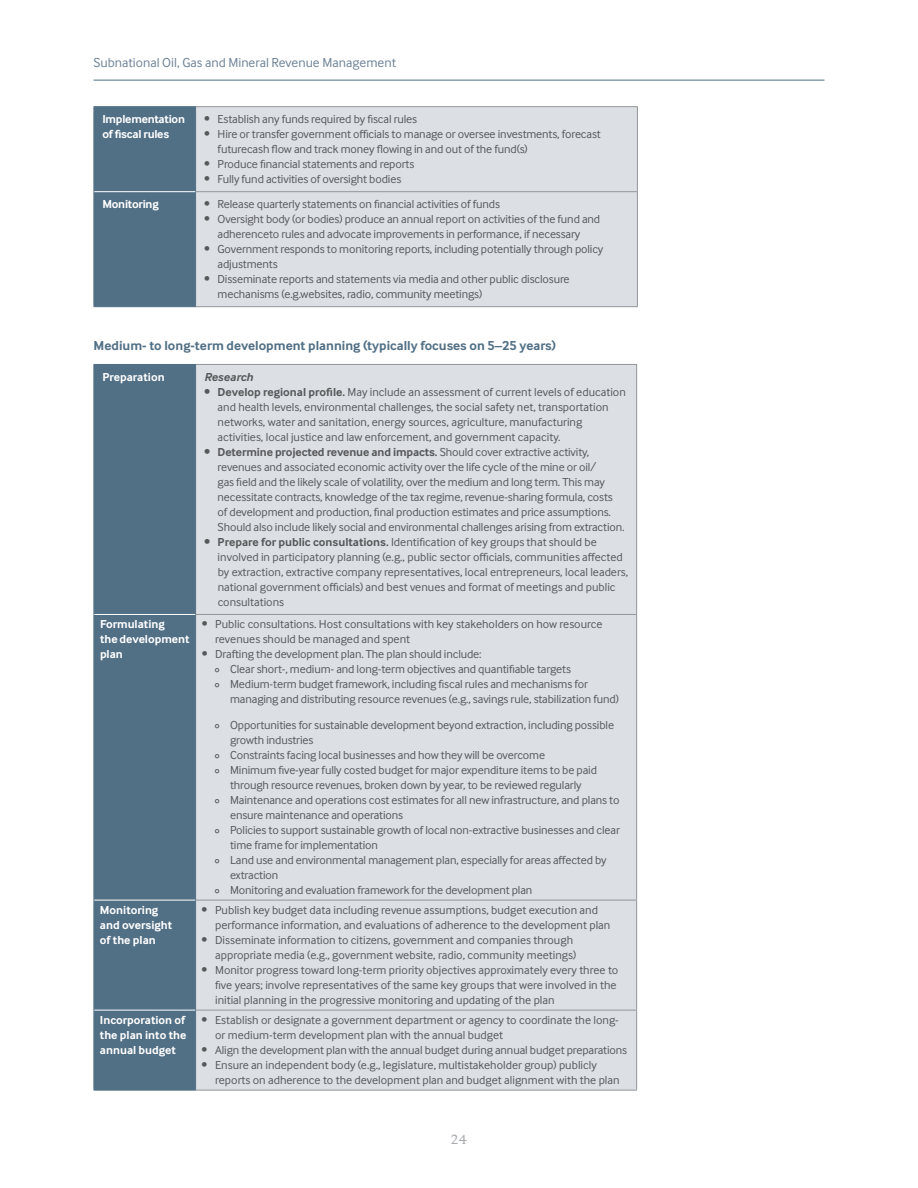
<style>
.page{position:relative;width:918px;height:1188px;background:#fff}
.page>*{position:absolute;margin:0;border:0;box-sizing:border-box;transform-origin:0 0}
.t1{font:700 13.5px "Inter Face";color:#516f85}
.t2{font:13.5px "Inter Face";color:#6e8397}
.t3{font:13.5px "DTL Documenta T";color:#a8a9ad}
.t4{font:12px/15px "Inter Face";letter-spacing:-.01em;color:#57585a}
.t5{font:700 12px/15px "Inter Face";color:#fff}
.t6{font:700 12px/15px "Inter Face";letter-spacing:-.02em;color:#fff}
.t7{font:italic 700 12px "Inter Face";color:#57585a}
.s1{font-weight:700}
.s2{font-size:15px}
</style>
<div class="page">
<hr style="left:94px;top:80px;width:730px;height:1px;background:#516f85">
<div style="left:95px;top:107px;width:100px;height:199px;background:#516f85"></div>
<div style="left:196px;top:107px;width:441px;height:199px;background:#dce0e5"></div>
<hr style="left:196px;top:106px;width:442px;height:1px;background:#939598">
<hr style="left:637px;top:107px;width:1px;height:84px;background:#939598">
<hr style="left:196px;top:191px;width:442px;height:1px;background:#939598">
<hr style="left:637px;top:192px;width:1px;height:114px;background:#939598">
<hr style="left:196px;top:306px;width:442px;height:1px;background:#939598">
<hr style="left:94px;top:107px;width:1px;height:85px;background:#516f85">
<hr style="left:195px;top:107px;width:1px;height:85px;background:#516f85">
<hr style="left:94px;top:192px;width:1px;height:114px;background:#516f85">
<hr style="left:195px;top:192px;width:1px;height:114px;background:#516f85">
<hr style="left:94px;top:306px;width:102px;height:1px;background:#516f85">
<hr style="left:94px;top:191px;width:101px;height:1px;background:#fff">
<hr style="left:94px;top:106px;width:102px;height:1px;background:#516f85">
<div style="left:95px;top:365px;width:100px;height:725px;background:#516f85"></div>
<div style="left:196px;top:365px;width:440px;height:725px;background:#dce0e5"></div>
<hr style="left:196px;top:364px;width:441px;height:1px;background:#939598">
<hr style="left:636px;top:365px;width:1px;height:249px;background:#939598">
<hr style="left:196px;top:614px;width:441px;height:1px;background:#939598">
<hr style="left:636px;top:615px;width:1px;height:285px;background:#939598">
<hr style="left:196px;top:900px;width:441px;height:1px;background:#939598">
<hr style="left:636px;top:900px;width:1px;height:110px;background:#939598">
<hr style="left:196px;top:1010px;width:441px;height:1px;background:#939598">
<hr style="left:636px;top:1010px;width:1px;height:80px;background:#939598">
<hr style="left:196px;top:1090px;width:441px;height:1px;background:#939598">
<hr style="left:94px;top:364px;width:102px;height:1px;background:#516f85">
<hr style="left:94px;top:365px;width:1px;height:249px;background:#516f85">
<hr style="left:195px;top:365px;width:1px;height:249px;background:#516f85">
<hr style="left:94px;top:614px;width:1px;height:286px;background:#516f85">
<hr style="left:195px;top:614px;width:1px;height:286px;background:#516f85">
<hr style="left:94px;top:900px;width:1px;height:110px;background:#516f85">
<hr style="left:195px;top:900px;width:1px;height:110px;background:#516f85">
<hr style="left:94px;top:1010px;width:1px;height:80px;background:#516f85">
<hr style="left:195px;top:1010px;width:1px;height:80px;background:#516f85">
<hr style="left:94px;top:1090px;width:102px;height:1px;background:#516f85">
<hr style="left:94px;top:614px;width:101px;height:1px;background:#fff">
<hr style="left:94px;top:900px;width:101px;height:1px;background:#fff">
<hr style="left:94px;top:1010px;width:101px;height:1px;background:#fff">
<p class="t2" style="left:94px;top:55px;width:304px">Subnational Oil, Gas and Mineral Revenue Management</p>
<p class="t6" style="left:102px;top:112px;width:84px">Implementation of fiscal rules</p>
<p class="t4" style="left:204px;top:112px;width:215px">• Establish any funds required by fiscal rules</p>
<p class="t4" style="left:218px;top:127px;width:385px;text-indent:-14px">• Hire or transfer government officials to manage or oversee investments, forecast futurecash flow and track money flowing in and out of the fund(s)</p>
<p class="t4" style="left:204px;top:157px;width:212px">• Produce financial statements and reports</p>
<p class="t4" style="left:204px;top:172px;width:199px">• Fully fund activities of oversight bodies</p>
<p class="t6" style="left:102px;top:197px;width:58px">Monitoring</p>
<p class="t4" style="left:204px;top:197px;width:297px">• Release quarterly statements on financial activities of funds</p>
<p class="t4" style="left:204px;top:212px;width:398px;text-align:center">• Oversight body (or bodies) produce an annual report on activities of the fund and adherenceto rules and advocate improvements in performance, if necessary</p>
<p class="t4" style="left:218px;top:242px;width:387px;text-indent:-14px">• Government responds to monitoring reports, including potentially through policy adjustments</p>
<p class="t4" style="left:218px;top:272px;width:354px;text-indent:-14px">• Disseminate reports and statements via media and other public disclosure mechanisms (e.g.websites, radio, community meetings)</p>
<p class="t1" style="left:94px;top:337px;width:464px">Medium- to long-term development planning (typically focuses on 5–25 years)</p>
<p class="t5" style="left:102px;top:369px;width:64px">Preparation</p>
<p class="t7" style="left:204px;top:370px;width:51px">Research</p>
<p class="t4" style="left:218px;top:384px;width:410px;text-indent:-14px"><span class="s1">• Develop regional profile.</span> May include an assessment of current levels of education and health levels, environmental challenges, the social safety net, transportation networks, water and sanitation, energy sources, agriculture, manufacturing activities, local justice and law enforcement, and government capacity.</p>
<p class="t4" style="left:218px;top:444px;width:408px;text-indent:-14px"><span class="s1">• Determine projected revenue and impacts.</span> Should cover extractive activity, revenues and associated economic activity over the life cycle of the mine or oil/<br>gas field and the likely scale of volatility, over the medium and long term. This may necessitate contracts, knowledge of the tax regime, revenue-sharing formula, costs of development and production, final production estimates and price assumptions.<br>Should also include likely social and environmental challenges arising from extraction.</p>
<p class="t4" style="left:218px;top:534px;width:412px;text-indent:-14px"><span class="s1">• Prepare for public consultations.</span> Identification of key groups that should be involved in participatory planning (e.g., public sector officials, communities affected by extraction, extractive company representatives, local entrepreneurs, local leaders, national government officials) and best venues and format of meetings and public consultations</p>
<p class="t5" style="left:100px;top:617px;width:91px">Formulating<br>the development plan</p>
<p class="t4" style="left:215px;top:617px;width:389px;text-indent:-14px">• Public consultations. Host consultations with key stakeholders on how resource revenues should be managed and spent</p>
<p class="t4" style="left:202px;top:647px;width:281px">• Drafting the development plan. The plan should include:</p>
<p class="t4" style="left:214px;top:662px;width:358px"><span class="s2">°</span> Clear short-, medium- and long-term objectives and quantifiable targets</p>
<p class="t4" style="left:214px;top:677px;width:375px"><span class="s2">°</span> Medium-term budget framework, including fiscal rules and mechanisms for</p>
<p class="t4" style="left:230px;top:692px;width:390px">managing and distributing resource revenues (e.g., savings rule, stabilization fund)</p>
<p class="t4" style="left:214px;top:718px;width:401px"><span class="s2">°</span> Opportunities for sustainable development beyond extraction, including possible</p>
<p class="t4" style="left:230px;top:733px;width:85px">growth industries</p>
<p class="t4" style="left:214px;top:748px;width:332px"><span class="s2">°</span> Constraints facing local businesses and how they will be overcome</p>
<p class="t4" style="left:214px;top:763px;width:384px"><span class="s2">°</span> Minimum five-year fully costed budget for major expenditure items to be paid</p>
<p class="t4" style="left:230px;top:778px;width:353px">through resource revenues, broken down by year, to be reviewed regularly</p>
<p class="t4" style="left:214px;top:793px;width:407px"><span class="s2">°</span> Maintenance and operations cost estimates for all new infrastructure, and plans to</p>
<p class="t4" style="left:230px;top:808px;width:175px">ensure maintenance and operations</p>
<p class="t4" style="left:214px;top:823px;width:407px"><span class="s2">°</span> Policies to support sustainable growth of local non-extractive businesses and clear</p>
<p class="t4" style="left:230px;top:838px;width:149px">time frame for implementation</p>
<p class="t4" style="left:214px;top:853px;width:394px"><span class="s2">°</span> Land use and environmental management plan, especially for areas affected by</p>
<p class="t4" style="left:230px;top:868px;width:50px">extraction</p>
<p class="t4" style="left:214px;top:883px;width:320px"><span class="s2">°</span> Monitoring and evaluation framework for the development plan</p>
<p class="t5" style="left:100px;top:903px;width:74px">Monitoring and oversight of the plan</p>
<p class="t4" style="left:215px;top:903px;width:397px;text-indent:-14px">• Publish key budget data including revenue assumptions, budget execution and performance information, and evaluations of adherence to the development plan</p>
<p class="t4" style="left:202px;top:933px;width:376px;text-align:right">• Disseminate information to citizens, government and companies through appropriate media (e.g., government website, radio, community meetings)</p>
<p class="t4" style="left:215px;top:963px;width:405px;text-indent:-13px">• Monitor progress toward long-term priority objectives approximately every three to five years; involve representatives of the same key groups that were involved in the initial planning in the progressive monitoring and updating of the plan</p>
<p class="t5" style="left:100px;top:1013px;width:88px;text-align:justify">Incorporation of the plan into the annual budget</p>
<p class="t4" style="left:215px;top:1013px;width:405px;text-indent:-14px">• Establish or designate a government department or agency to coordinate the long&shy;or medium-term development plan with the annual budget</p>
<p class="t4" style="left:202px;top:1043px;width:427px">• Align the development plan with the annual budget during annual budget preparations</p>
<p class="t4" style="left:215px;top:1058px;width:406px;text-indent:-14px">• Ensure an independent body (e.g., legislature, multistakeholder group) publicly reports on adherence to the development plan and budget alignment with the plan</p>
<p class="t3" style="left:451px;top:1131px;width:18px">24</p>
</div>
